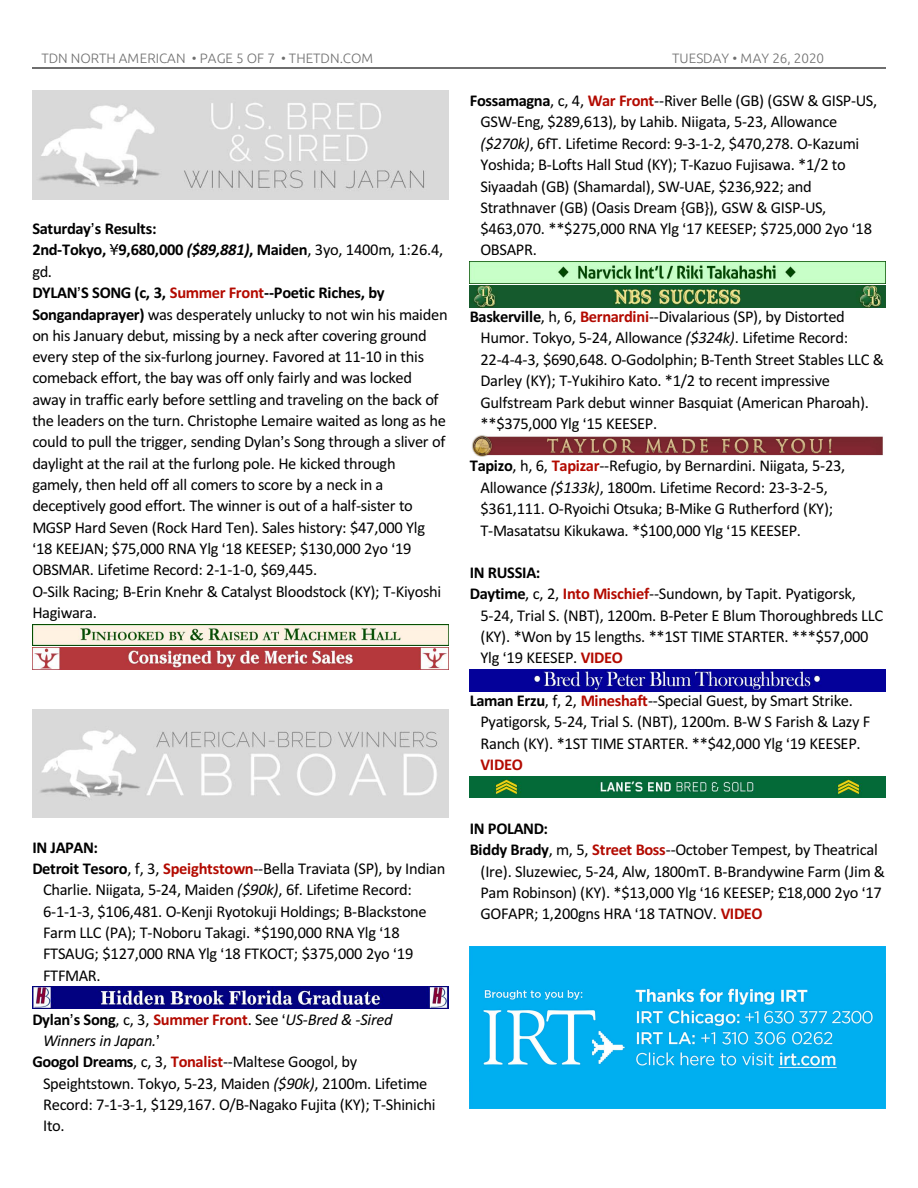
<style>
.page{position:relative;width:918px;height:1188px;background:#fff}
.page>*{position:absolute;margin:0;border:0;box-sizing:border-box;transform-origin:0 0}
.t1{font:16.5px/21.3px "Calibri";letter-spacing:-.02em;color:#000}
.t2{font:italic 16.5px "Calibri";letter-spacing:-.02em;color:#000}
.t3{font:700 16.5px "Calibri";letter-spacing:-.02em;color:#000}
.t4{font:700 16.5px "Calibri";letter-spacing:-.02em;color:#b30a00}
.t5{font:300 13.5px "Ubuntu";color:#6e6e6e}
.s1{font-weight:700}
.s2{font-weight:700;font-style:italic}
.s3{font-weight:700;color:#b30a00}
.s4{font-style:italic}
.s5{font-weight:700;font-style:normal}
.s6{font-style:normal}
.s7{font-weight:700;font-style:normal;color:#b30a00}
</style>
<div class="page">
<hr style="left:32px;top:67px;width:853px;height:2px;background:#6e6e6e">
<img style="left:32px;top:91px;width:416px;height:108px">
<img style="left:32px;top:709px;width:416px;height:109px">
<img style="left:32px;top:987px;width:416px;height:22px">
<img style="left:470px;top:947px;width:416px;height:162px">
<img style="left:472px;top:435px;width:411px;height:22px">
<img style="left:470px;top:669px;width:416px;height:22px">
<img style="left:470px;top:776px;width:416px;height:22px">
<img style="left:32px;top:648px;width:416px;height:22px">
<img style="left:32px;top:624px;width:416px;height:22px">
<img style="left:470px;top:285px;width:416px;height:22px">
<img style="left:470px;top:262px;width:416px;height:21px">
<p class="t5" style="left:41px;top:53px;width:333px">TDN NORTH AMERICAN • PAGE 5 OF 7 • THETDN.COM</p>
<p class="t5" style="left:672px;top:53px;width:154px">TUESDAY • MAY 26, 2020</p>
<p class="t1" style="left:32px;top:219px;width:417px"><span class="s1">Saturday s Results:<br>2nd-Tokyo, 9,680,000</span> <span class="s2">($89,881)</span><span class="s1">, Maiden</span>, 3yo, 1400m, 1:26.4, gd.<br><span class="s1">DYLAN S SONG (c, 3,</span> <span class="s3">Summer Front</span><span class="s1">--Poetic Riches, by Songandaprayer)</span> was desperately unlucky to not win his maiden on his January debut, missing by a neck after covering ground every step of the six-furlong journey. Favored at 11-10 in this comeback effort, the bay was off only fairly and was locked away in traffic early before settling and traveling on the back of the leaders on the turn. Christophe Lemaire waited as long as he could to pull the trigger, sending Dylan s Song through a sliver of daylight at the rail at the furlong pole. He kicked through gamely, then held off all comers to score by a neck in a deceptively good effort. The winner is out of a half-sister to MGSP Hard Seven (Rock Hard Ten). Sales history: $47,000 Ylg<br>18 KEEJAN; $75,000 RNA Ylg 18 KEESEP; $130,000 2yo 19<br>OBSMAR. Lifetime Record: 2-1-1-0, $69,445.<br>O-Silk Racing; B-Erin Knehr &amp; Catalyst Bloodstock (KY); T-Kiyoshi Hagiwara.</p>
<p class="t3" style="left:32px;top:840px;width:67px">IN JAPAN:</p>
<p class="t1" style="left:32px;top:859px;width:415px"><span class="s1">Detroit Tesoro</span>, f, 3, <span class="s3">Speightstown</span>--Bella Traviata (SP), by Indian</p>
<p class="t1" style="left:43px;top:881px;width:370px">Charlie. Niigata, 5-24, Maiden <span class="s4">($90k)</span>, 6f. Lifetime Record:</p>
<p class="t1" style="left:43px;top:902px;width:385px">6-1-1-3, $106,481. O-Kenji Ryotokuji Holdings; B-Blackstone</p>
<p class="t1" style="left:43px;top:923px;width:358px">Farm LLC (PA); T-Noboru Takagi. *$190,000 RNA Ylg 18</p>
<p class="t1" style="left:43px;top:945px;width:372px">FTSAUG; $127,000 RNA Ylg 18 FTKOCT; $375,000 2yo 19</p>
<p class="t1" style="left:43px;top:966px;width:59px">FTFMAR.</p>
<p class="t2" style="left:32px;top:1012px;width:362px"><span class="s5">Dylan s Song</span><span class="s6">, c, 3,</span> <span class="s7">Summer Front</span><span class="s6">. See</span> US-Bred &amp; -Sired</p>
<p class="t2" style="left:43px;top:1034px;width:115px">Winners in Japan.</p>
<p class="t1" style="left:32px;top:1053px;width:326px"><span class="s1">Googol Dreams</span>, c, 3, <span class="s3">Tonalist</span>--Maltese Googol, by</p>
<p class="t1" style="left:43px;top:1074px;width:386px">Speightstown. Tokyo, 5-23, Maiden <span class="s4">($90k)</span>, 2100m. Lifetime</p>
<p class="t1" style="left:43px;top:1095px;width:394px">Record: 7-1-3-1, $129,167. O/B-Nagako Fujita (KY); T-Shinichi</p>
<p class="t1" style="left:43px;top:1117px;width:23px">Ito.</p>
<p class="t1" style="left:481px;top:91px;width:398px;text-indent:-11px"><span class="s1">Fossamagna</span>, c, 4, <span class="s3">War Front</span>--River Belle (GB) (GSW &amp; GISP-US, GSW-Eng, $289,613), by Lahib. Niigata, 5-23, Allowance <span class="s4">($270k)</span>, 6fT. Lifetime Record: 9-3-1-2, $470,278. O-Kazumi Yoshida; B-Lofts Hall Stud (KY); T-Kazuo Fujisawa. *1/2 to Siyaadah (GB) (Shamardal), SW-UAE, $236,922; and Strathnaver (GB) (Oasis Dream {GB}), GSW &amp; GISP-US, $463,070. **$275,000 RNA Ylg 17 KEESEP; $725,000 2yo 18<br>OBSAPR.</p>
<p class="t1" style="left:481px;top:307px;width:405px;text-indent:-11px"><span class="s1">Baskerville</span>, h, 6, <span class="s3">Bernardini</span>--Divalarious (SP), by Distorted Humor. Tokyo, 5-24, Allowance <span class="s4">($324k)</span>. Lifetime Record:<br>22-4-4-3, $690,648. O-Godolphin; B-Tenth Street Stables LLC &amp; Darley (KY); T-Yukihiro Kato. *1/2 to recent impressive Gulfstream Park debut winner Basquiat (American Pharoah). **$375,000 Ylg 15 KEESEP.</p>
<p class="t1" style="left:481px;top:457px;width:366px;text-indent:-11px"><span class="s1">Tapizo</span>, h, 6, <span class="s3">Tapizar</span>--Refugio, by Bernardini. Niigata, 5-23, Allowance <span class="s4">($133k)</span>, 1800m. Lifetime Record: 23-3-2-5, $361,111. O-Ryoichi Otsuka; B-Mike G Rutherford (KY); T-Masatatsu Kikukawa. *$100,000 Ylg 15 KEESEP.</p>
<p class="t3" style="left:470px;top:566px;width:72px">IN RUSSIA:</p>
<p class="t1" style="left:470px;top:585px;width:387px"><span class="s1">Daytime</span>, c, 2, <span class="s3">Into Mischief</span>--Sundown, by Tapit. Pyatigorsk,</p>
<p class="t1" style="left:481px;top:606px;width:404px">5-24, Trial S. (NBT), 1200m. B-Peter E Blum Thoroughbreds LLC</p>
<p class="t1" style="left:481px;top:627px;width:390px">(KY). *Won by 15 lengths. **1ST TIME STARTER. ***$57,000</p>
<p class="t1" style="left:481px;top:649px;width:144px">Ylg 19 KEESEP. <span class="s3">VIDEO</span></p>
<p class="t1" style="left:481px;top:691px;width:391px;text-indent:-11px"><span class="s1">Laman Erzu</span>, f, 2, <span class="s3">Mineshaft</span>--Special Guest, by Smart Strike.<br>Pyatigorsk, 5-24, Trial S. (NBT), 1200m. B-W S Farish &amp; Lazy F<br>Ranch (KY). *1ST TIME STARTER. **$42,000 Ylg 19 KEESEP.</p>
<p class="t4" style="left:481px;top:758px;width:44px">VIDEO</p>
<p class="t3" style="left:470px;top:822px;width:80px">IN POLAND:</p>
<p class="t1" style="left:470px;top:841px;width:410px"><span class="s1">Biddy Brady</span>, m, 5, <span class="s3">Street Boss</span>--October Tempest, by Theatrical</p>
<p class="t1" style="left:481px;top:862px;width:406px">(Ire). Sluzewiec, 5-24, Alw, 1800mT. B-Brandywine Farm (Jim &amp;</p>
<p class="t1" style="left:481px;top:883px;width:403px">Pam Robinson) (KY). *$13,000 Ylg 16 KEESEP; 18,000 2yo 17</p>
<p class="t1" style="left:481px;top:905px;width:284px">GOFAPR; 1,200gns HRA 18 TATNOV. <span class="s3">VIDEO</span></p>
</div>
